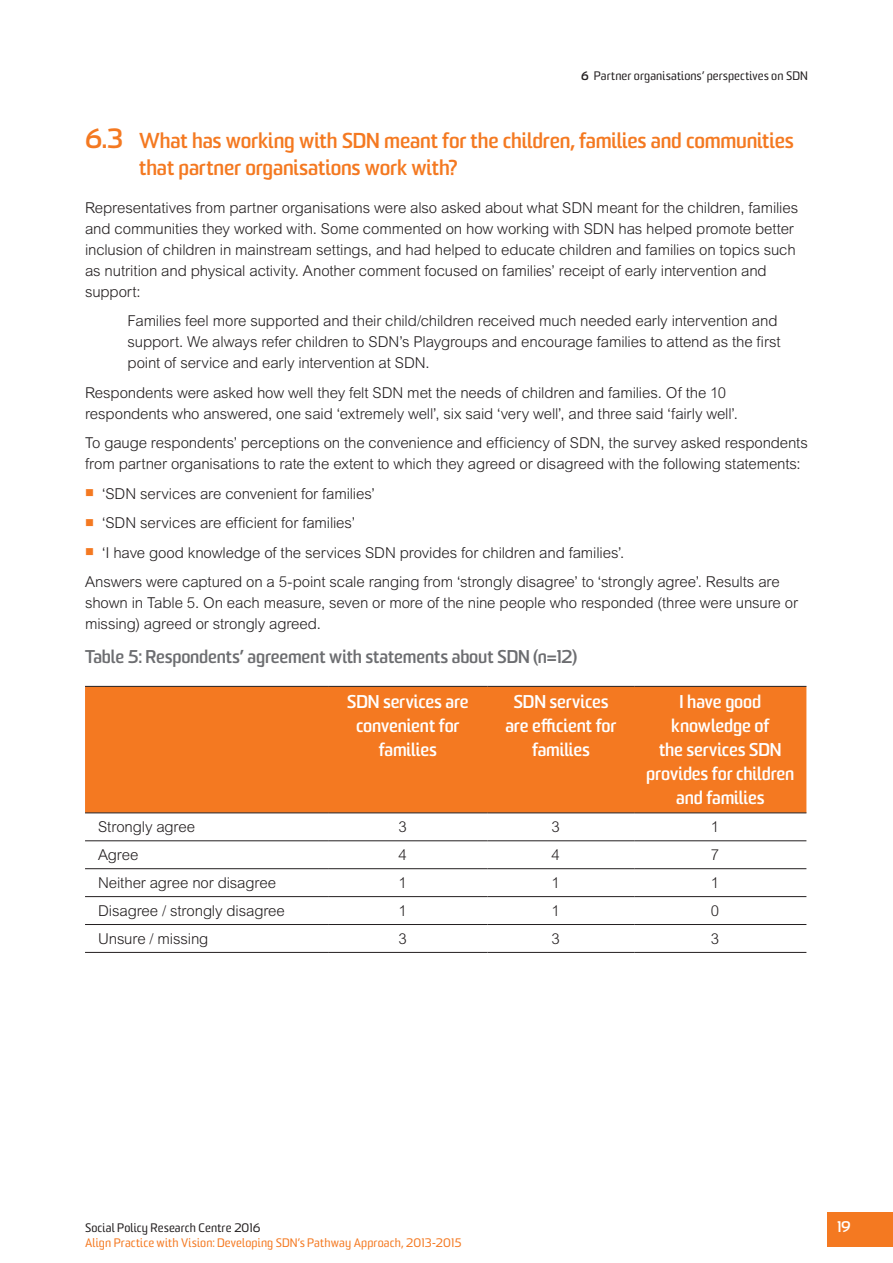
<style>
.page{position:relative;width:893px;height:1263px;background:#fff}
.page>*{position:absolute;margin:0;border:0;box-sizing:border-box;transform-origin:0 0}
.t1{font:700 21px/27px "Sommet";letter-spacing:-.005em;color:#f47921}
.t2{font:700 18px/24px "Sommet";letter-spacing:-.005em;color:#fff;text-align:center}
.t3{font:700 18px "Sommet";letter-spacing:-.01em;color:#6c6d70}
.t4{font:300 15px/21px "Arial MT Std";letter-spacing:-.01em;color:#231f20}
.t5{font:700 15px "Sommet";color:#fff}
.t6{font:12px "Sommet";letter-spacing:.015em;color:#231f20}
.t7{font:12px "Sommet";letter-spacing:.015em;color:#f47921}
.s1{font-weight:700}
.s2{font-size:27px}
</style>
<div class="page">
<div style="left:828px;top:1212px;width:65px;height:35px;background:#f47921"></div>
<div style="left:85px;top:687px;width:721px;height:126px;background:#f47921"></div>
<svg style="left:85px;top:841px;width:721px;height:111px"></svg>
<hr style="left:85px;top:840px;width:243px;height:1px;background:#231f20">
<hr style="left:328px;top:840px;width:160px;height:1px;background:#231f20">
<hr style="left:488px;top:840px;width:146px;height:1px;background:#231f20">
<hr style="left:634px;top:840px;width:172px;height:1px;background:#231f20">
<hr style="left:85px;top:868px;width:243px;height:1px;background:#231f20">
<hr style="left:328px;top:868px;width:160px;height:1px;background:#231f20">
<hr style="left:488px;top:868px;width:146px;height:1px;background:#231f20">
<hr style="left:634px;top:868px;width:172px;height:1px;background:#231f20">
<hr style="left:85px;top:896px;width:243px;height:1px;background:#231f20">
<hr style="left:328px;top:896px;width:160px;height:1px;background:#231f20">
<hr style="left:488px;top:896px;width:146px;height:1px;background:#231f20">
<hr style="left:634px;top:896px;width:172px;height:1px;background:#231f20">
<hr style="left:85px;top:924px;width:243px;height:1px;background:#231f20">
<hr style="left:328px;top:924px;width:160px;height:1px;background:#231f20">
<hr style="left:488px;top:924px;width:146px;height:1px;background:#231f20">
<hr style="left:634px;top:924px;width:172px;height:1px;background:#231f20">
<hr style="left:85px;top:952px;width:243px;height:1px;background:#231f20">
<hr style="left:328px;top:952px;width:160px;height:1px;background:#231f20">
<hr style="left:488px;top:952px;width:146px;height:1px;background:#231f20">
<hr style="left:634px;top:952px;width:172px;height:1px;background:#231f20">
<hr style="left:85px;top:686px;width:243px;height:1px;background:#231f20">
<hr style="left:328px;top:686px;width:160px;height:1px;background:#231f20">
<hr style="left:488px;top:686px;width:146px;height:1px;background:#231f20">
<hr style="left:634px;top:686px;width:172px;height:1px;background:#231f20">
<hr style="left:85px;top:813px;width:243px;height:1px;background:#231f20">
<hr style="left:328px;top:813px;width:160px;height:1px;background:#231f20">
<hr style="left:488px;top:813px;width:146px;height:1px;background:#231f20">
<hr style="left:634px;top:813px;width:172px;height:1px;background:#231f20">
<p class="t6" style="left:581px;top:68px;width:228px"><span class="s1">6</span> Partner organisations’ perspectives on SDN</p>
<h1 class="t1" style="left:139px;top:128px;width:656px;text-indent:-54px"><span class="s2">6.3</span> What has working with SDN meant for the children, families and communities that partner organisations work with?</h1>
<p class="t4" style="left:85px;top:197px;width:715px">Representatives from partner organisations were also asked about what SDN meant for the children, families and communities they worked with. Some commented on how working with SDN has helped promote better inclusion of children in mainstream settings, and had helped to educate children and families on topics such as nutrition and physical activity. Another comment focused on families’ receipt of early intervention and support:</p>
<p class="t4" style="left:128px;top:311px;width:654px">Families feel more supported and their child/children received much needed early intervention and support. We always refer children to SDN’s Playgroups and encourage families to attend as the first point of service and early intervention at SDN.</p>
<p class="t4" style="left:85px;top:382px;width:654px">Respondents were asked how well they felt SDN met the needs of children and families. Of the 10 respondents who answered, one said ‘extremely well’, six said ‘very well’, and three said ‘fairly well’.</p>
<p class="t4" style="left:85px;top:433px;width:724px">To gauge respondents’ perceptions on the convenience and efficiency of SDN, the survey asked respondents from partner organisations to rate the extent to which they agreed or disagreed with the following statements:</p>
<p class="t4" style="left:102px;top:483px;width:274px">‘SDN services are convenient for families’</p>
<p class="t4" style="left:102px;top:513px;width:254px">‘SDN services are efficient for families’</p>
<p class="t4" style="left:102px;top:542px;width:524px">‘I have good knowledge of the services SDN provides for children and families’.</p>
<p class="t4" style="left:85px;top:572px;width:696px">Answers were captured on a 5-point scale ranging from ‘strongly disagree’ to ‘strongly agree’. Results are</p>
<p class="t4" style="left:85px;top:593px;width:714px">shown in Table 5. On each measure, seven or more of the nine people who responded (three were unsure or missing) agreed or strongly agreed.</p>
<p class="t3" style="left:85px;top:645px;width:493px">Table 5: Respondents’ agreement with statements about SDN (n=12)</p>
<p class="t2" style="left:347px;top:691px;width:123px">SDN services are convenient for families</p>
<p class="t2" style="left:505px;top:691px;width:112px">SDN services are efficient for families</p>
<p class="t2" style="left:646px;top:691px;width:150px">I have good knowledge of<br>the services SDN provides for children and families</p>
<p class="t4" style="left:98px;top:816px;width:99px">Strongly agree</p>
<p class="t4" style="left:398px;top:816px;width:10px">3</p>
<p class="t4" style="left:551px;top:816px;width:10px">3</p>
<p class="t4" style="left:711px;top:816px;width:10px">1</p>
<p class="t4" style="left:98px;top:844px;width:42px">Agree</p>
<p class="t4" style="left:398px;top:844px;width:10px">4</p>
<p class="t4" style="left:551px;top:844px;width:10px">4</p>
<p class="t4" style="left:711px;top:844px;width:10px">7</p>
<p class="t4" style="left:98px;top:872px;width:179px">Neither agree nor disagree</p>
<p class="t4" style="left:398px;top:872px;width:10px">1</p>
<p class="t4" style="left:551px;top:872px;width:10px">1</p>
<p class="t4" style="left:711px;top:872px;width:10px">1</p>
<p class="t4" style="left:98px;top:900px;width:188px">Disagree / strongly disagree</p>
<p class="t4" style="left:398px;top:900px;width:10px">1</p>
<p class="t4" style="left:551px;top:900px;width:10px">1</p>
<p class="t4" style="left:711px;top:900px;width:10px">0</p>
<p class="t4" style="left:98px;top:928px;width:112px">Unsure / missing</p>
<p class="t4" style="left:398px;top:928px;width:10px">3</p>
<p class="t4" style="left:551px;top:928px;width:10px">3</p>
<p class="t4" style="left:711px;top:928px;width:10px">3</p>
<p class="t6" style="left:85px;top:1220px;width:177px">Social Policy Research Centre 2016</p>
<p class="t7" style="left:85px;top:1235px;width:378px">Align Practice with Vision: Developing SDN’s Pathway Approach, 2013-2015</p>
<p class="t5" style="left:836px;top:1217px;width:16px">19</p>
</div>
